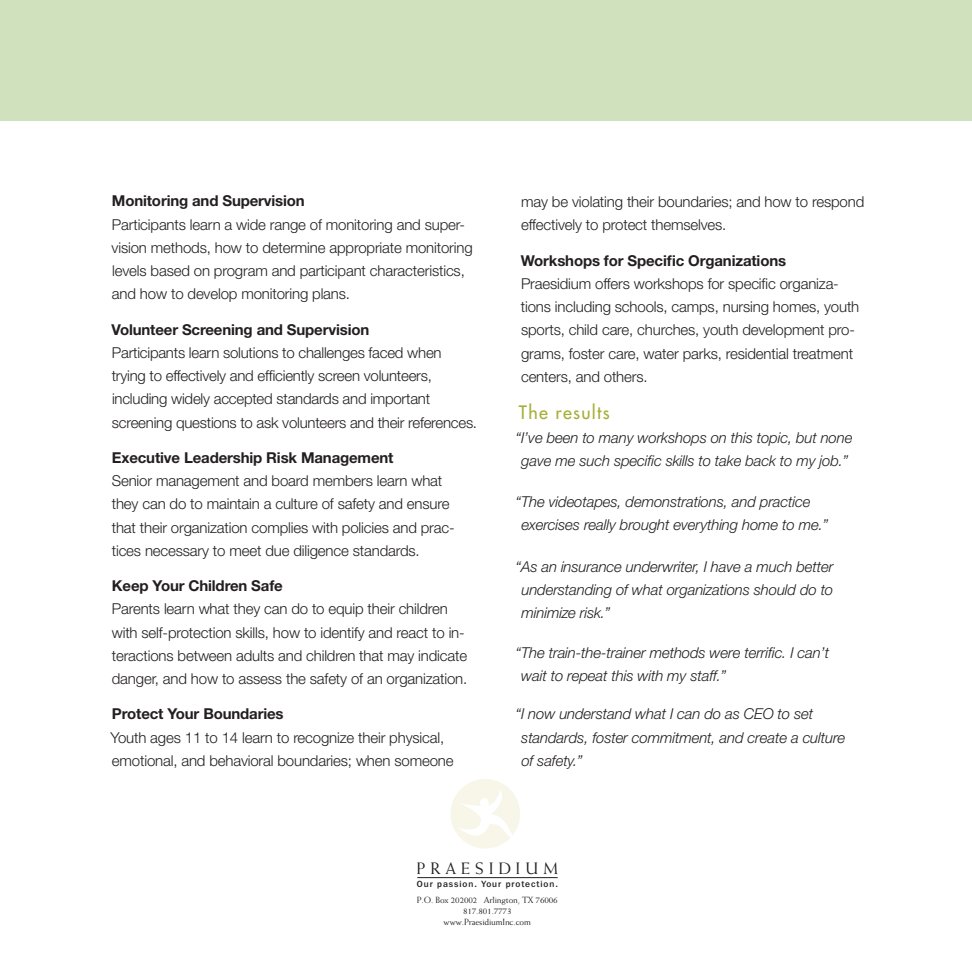
<style>
.page{position:relative;width:972px;height:972px;background:#fff}
.page>*{position:absolute;margin:0;border:0;box-sizing:border-box;transform-origin:0 0}
.t1{font:18px "Futura";letter-spacing:.07em;color:#a7af38}
.t2{font:16.5px "Weiss";color:#231f20}
.t3{font:300 15px/23.2px "Helvetica Neue";letter-spacing:-.01em;color:#231f20}
.t4{font:italic 300 15px/23.2px "Helvetica Neue";letter-spacing:-.01em;color:#231f20}
.t5{font:700 15px "Helvetica Neue";letter-spacing:-.01em;color:#231f20}
.t6{font:9px/10.8px "Weiss";letter-spacing:-.01em;color:#231f20;text-align:center}
.t7{font:500 8.85px "Franklin Gothic IT Cby BT";letter-spacing:.105em;color:#231f20}
</style>
<div class="page">
<div style="left:0;top:0;width:972px;height:120px;background:#cfe2bd"></div>
<hr style="left:417px;top:877px;width:141px;height:1px;background:#231f20">
<svg style="left:451px;top:779px;width:69px;height:70px"></svg>
<p class="t5" style="left:112px;top:196px;width:194px">Monitoring and Supervision</p>
<p class="t3" style="left:112px;top:214px;width:363px">Participants learn a wide range of monitoring and super&shy;vision methods, how to determine appropriate monitoring levels based on program and participant characteristics, and how to develop monitoring plans.</p>
<p class="t5" style="left:112px;top:324px;width:259px">Volunteer Screening and Supervision</p>
<p class="t3" style="left:112px;top:342px;width:367px">Participants learn solutions to challenges faced when trying to effectively and efficiently screen volunteers, including widely accepted standards and important screening questions to ask volunteers and their references.</p>
<p class="t5" style="left:112px;top:452px;width:283px">Executive Leadership Risk Management</p>
<p class="t3" style="left:112px;top:471px;width:344px">Senior management and board members learn what they can do to maintain a culture of safety and ensure that their organization complies with policies and prac&shy;tices necessary to meet due diligence standards.</p>
<p class="t5" style="left:112px;top:580px;width:172px">Keep Your Children Safe</p>
<p class="t3" style="left:112px;top:599px;width:357px">Parents learn what they can do to equip their children with self-protection skills, how to identify and react to in&shy;teractions between adults and children that may indicate danger, and how to assess the safety of an organization.</p>
<p class="t5" style="left:112px;top:709px;width:173px">Protect Your Boundaries</p>
<p class="t3" style="left:110px;top:727px;width:345px">Youth ages 11 to 14 learn to recognize their physical, emotional, and behavioral boundaries; when someone</p>
<p class="t3" style="left:521px;top:192px;width:345px">may be violating their boundaries; and how to respond effectively to protect themselves.</p>
<p class="t5" style="left:521px;top:255px;width:267px">Workshops for Specific Organizations</p>
<p class="t3" style="left:521px;top:273px;width:340px">Praesidium offers workshops for specific organiza&shy;tions including schools, camps, nursing homes, youth sports, child care, churches, youth development pro&shy;grams, foster care, water parks, residential treatment centers, and others.</p>
<p class="t1" style="left:519px;top:404px;width:92px">The results</p>
<p class="t4" style="left:516px;top:427px;width:338px;text-align:center">“I’ve been to many workshops on this topic, but none gave me such specific skills to take back to my job.”</p>
<p class="t4" style="left:521px;top:492px;width:308px;text-indent:-6px">“The videotapes, demonstrations, and practice exercises really brought everything home to me.”</p>
<p class="t4" style="left:521px;top:556px;width:313px;text-align:justify;text-indent:-6px">“As an insurance underwriter, I have a much better understanding of what organizations should do to minimize risk.”</p>
<p class="t4" style="left:521px;top:642px;width:309px;text-indent:-6px">“The train-the-trainer methods were terrific. I can’t wait to repeat this with my staff.”</p>
<p class="t4" style="left:521px;top:704px;width:326px;text-indent:-6px">“I now understand what I can do as CEO to set standards, foster commitment, and create a culture of safety.”</p>
<p class="t2" style="left:416px;top:861px;width:143px">P R A E S I D I U M</p>
<p class="t7" style="left:417px;top:880px;width:143px">Our passion. Your protection.</p>
<p class="t6" style="left:417px;top:895px;width:142px">P.O. Box 202002 Arlington, TX 76006<br>817.801.7773<br>www.PraesidiumInc.com</p>
</div>
